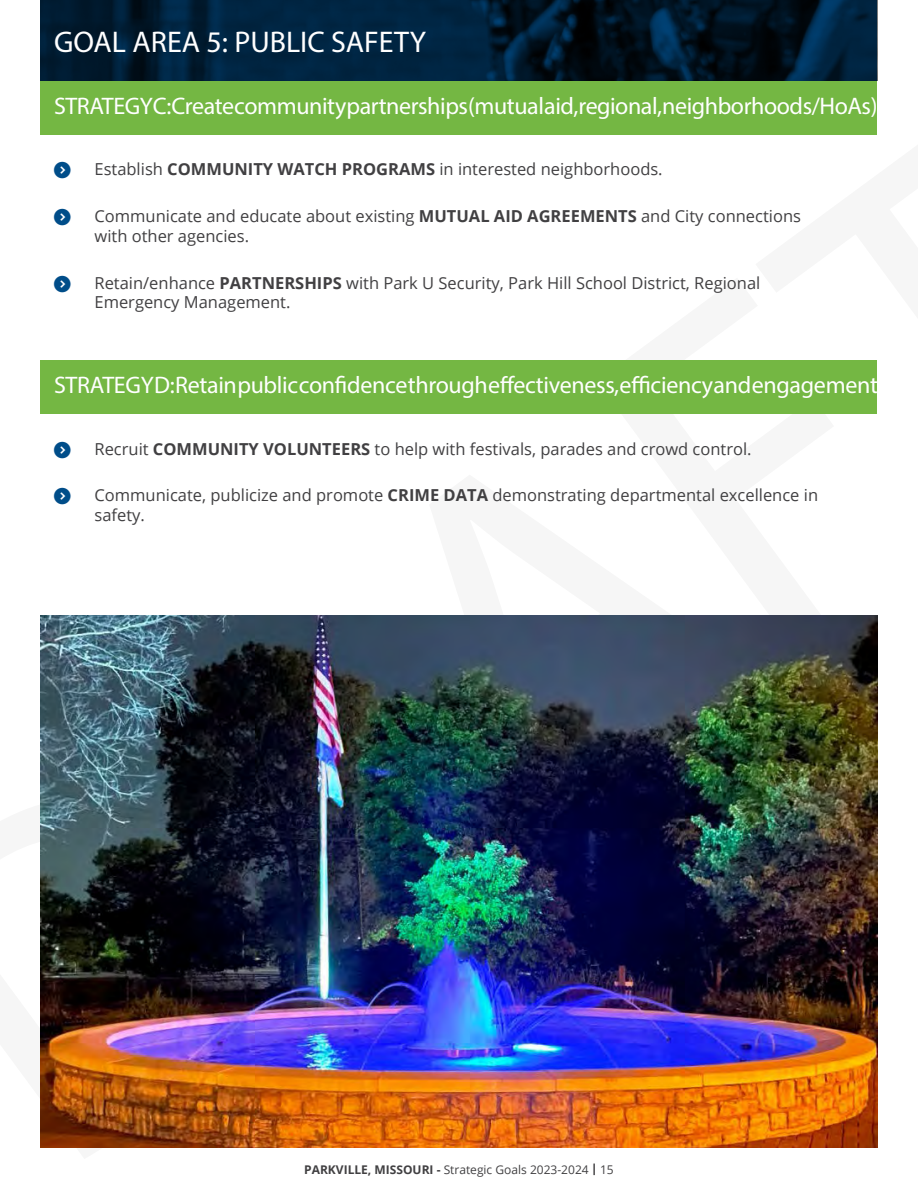
<style>
.page{position:relative;width:918px;height:1188px;background:#fff}
.page>*{position:absolute;margin:0;border:0;box-sizing:border-box;transform-origin:0 0}
.t1{font:30px "Myriad Pro";color:#fff}
.t2{font:24px "Myriad Pro";letter-spacing:-.02em;color:#fff}
.t3{font:16.5px/19.8px "Open Sans";color:#414042}
.t4{font:12px "Open Sans";color:#414042}
.s1{font-weight:700}
.s2{font-family:"Merriweather Sans";font-weight:700}
</style>
<div class="page">
<svg style="left:40px;top:0;width:838px;height:81px;background:#001c33"></svg>
<div style="left:40px;top:81px;width:838px;height:54px;background:#74b743"></div>
<div style="left:40px;top:360px;width:838px;height:54px;background:#74b743"></div>
<img style="left:40px;top:615px;width:838px;height:533px">
<h1 class="t1" style="left:54px;top:24px;width:374px">GOAL AREA 5: PUBLIC SAFETY</h1>
<h2 class="t2" style="left:54px;top:91px;width:825px">STRATEGY C: Create community partnerships (mutual aid, regional, neighborhoods/HoAs)</h2>
<p class="t3" style="left:95px;top:159px;width:570px">Establish <span class="s1">COMMUNITY WATCH PROGRAMS</span> in interested neighborhoods.</p>
<p class="t3" style="left:95px;top:206px;width:708px">Communicate and educate about existing <span class="s1">MUTUAL AID AGREEMENTS</span> and City connections with other agencies.</p>
<p class="t3" style="left:95px;top:272px;width:667px">Retain/enhance <span class="s1">PARTNERSHIPS</span> with Park U Security, Park Hill School District, Regional<br>Emergency Management.</p>
<h2 class="t2" style="left:54px;top:370px;width:825px">STRATEGY D: Retain public confidence through effectiveness, efficiency and engagement</h2>
<p class="t3" style="left:95px;top:438px;width:659px">Recruit <span class="s1">COMMUNITY VOLUNTEERS</span> to help with festivals, parades and crowd control.</p>
<p class="t3" style="left:95px;top:485px;width:725px">Communicate, publicize and promote <span class="s1">CRIME DATA</span> demonstrating departmental excellence in safety.</p>
<p class="t4" style="left:304px;top:1161px;width:311px"><span class="s1">PARKVILLE, MISSOURI -</span> Strategic Goals 2023-2024 <span class="s2">|</span> 15</p>
</div>
